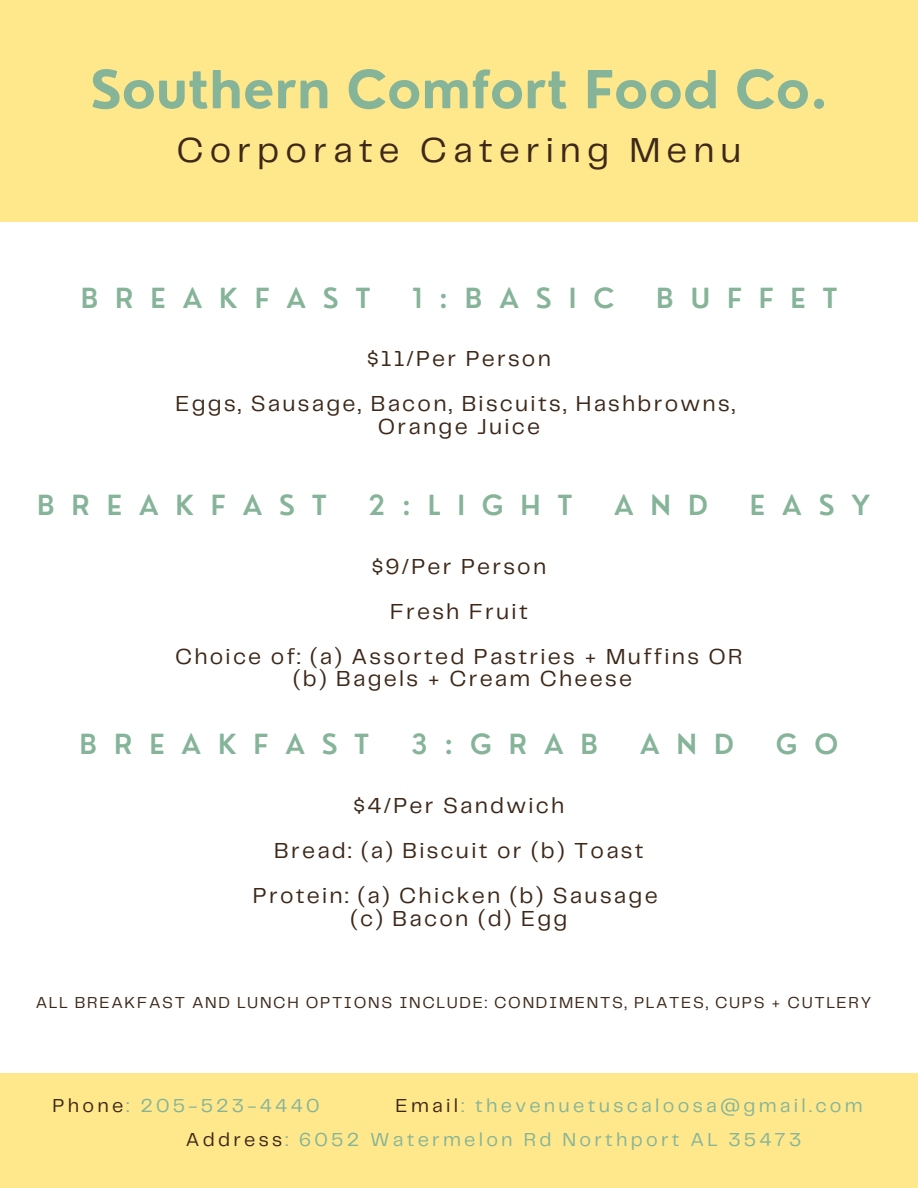
<style>
.page{position:relative;width:918px;height:1188px;background:#fff}
.page>*{position:absolute;margin:0;border:0;box-sizing:border-box;transform-origin:0 0}
.t1{font:700 51px "Nourd";color:#86b499}
.t2{font:36px "Telegraf";letter-spacing:.17em;color:#3d2819}
.t3{font:600 27px "Nourd";letter-spacing:.625em;color:#86b499}
.t4{font:22.5px/22.5px "Telegraf";letter-spacing:.1em;color:#3d2819;text-align:center}
.t5{font:19.5px "Telegraf";letter-spacing:.17em;color:#86b499}
.t6{font:16.5px "Telegraf";letter-spacing:.1em;color:#3d2819}
.s1{color:#3d2819}
</style>
<div class="page">
<div style="left:0;top:0;width:918px;height:222px;background:#ffe88b"></div>
<div style="left:0;top:1073px;width:918px;height:115px;background:#ffe88b"></div>
<h4 class="t1" style="left:90px;top:57px;width:739px">Southern Comfort Food Co.</h4>
<h4 class="t2" style="left:176px;top:135px;width:567px">Corporate Catering Menu</h4>
<h4 class="t3" style="left:81px;top:281px;width:291px">BREAKFAST</h4>
<h4 class="t3" style="left:412px;top:281px;width:204px">1:BASIC</h4>
<h4 class="t3" style="left:656px;top:281px;width:182px">BUFFET</h4>
<h4 class="t4" style="left:367px;top:349px;width:185px">$11/Per Person</h4>
<h4 class="t4" style="left:175px;top:394px;width:561px">Eggs, Sausage, Bacon, Biscuits, Hashbrowns,<br>Orange Juice</h4>
<h3 class="t3" style="left:37px;top:488px;width:291px">BREAKFAST</h3>
<h3 class="t3" style="left:368px;top:488px;width:205px">2:LIGHT</h3>
<h3 class="t3" style="left:614px;top:488px;width:95px">AND</h3>
<h3 class="t3" style="left:750px;top:488px;width:122px">EASY</h3>
<h1 class="t4" style="left:372px;top:556px;width:176px">$9/Per Person</h1>
<h2 class="t4" style="left:390px;top:601px;width:139px">Fresh Fruit</h2>
<h3 class="t4" style="left:175px;top:646px;width:569px">Choice of: (a) Assorted Pastries + Muffins OR (b) Bagels + Cream Cheese</h3>
<h4 class="t3" style="left:80px;top:727px;width:291px">BREAKFAST</h4>
<h4 class="t3" style="left:411px;top:727px;width:189px">3:GRAB</h4>
<h4 class="t3" style="left:640px;top:727px;width:95px">AND</h4>
<h4 class="t3" style="left:776px;top:727px;width:64px">G O</h4>
<h4 class="t4" style="left:354px;top:796px;width:212px">$4/Per Sandwich</h4>
<h4 class="t4" style="left:274px;top:841px;width:371px">Bread: (a) Biscuit or (b) Toast</h4>
<h3 class="t4" style="left:253px;top:886px;width:406px">Protein: (a) Chicken (b) Sausage (c) Bacon (d) Egg</h3>
<h5 class="t6" style="left:36px;top:996px;width:837px">ALL BREAKFAST AND LUNCH OPTIONS INCLUDE: CONDIMENTS, PLATES, CUPS + CUTLERY</h5>
<h5 class="t5" style="left:52px;top:1097px;width:269px"><span class="s1">Phone</span>: 205-523-4440</h5>
<p class="t5" style="left:396px;top:1097px;width:469px"><span class="s1">Email</span>: thevenuetuscaloosa@gmail.com</p>
<h5 class="t5" style="left:186px;top:1131px;width:617px"><span class="s1">Address</span>: 6052 Watermelon Rd Northport AL 35473</h5>
</div>
